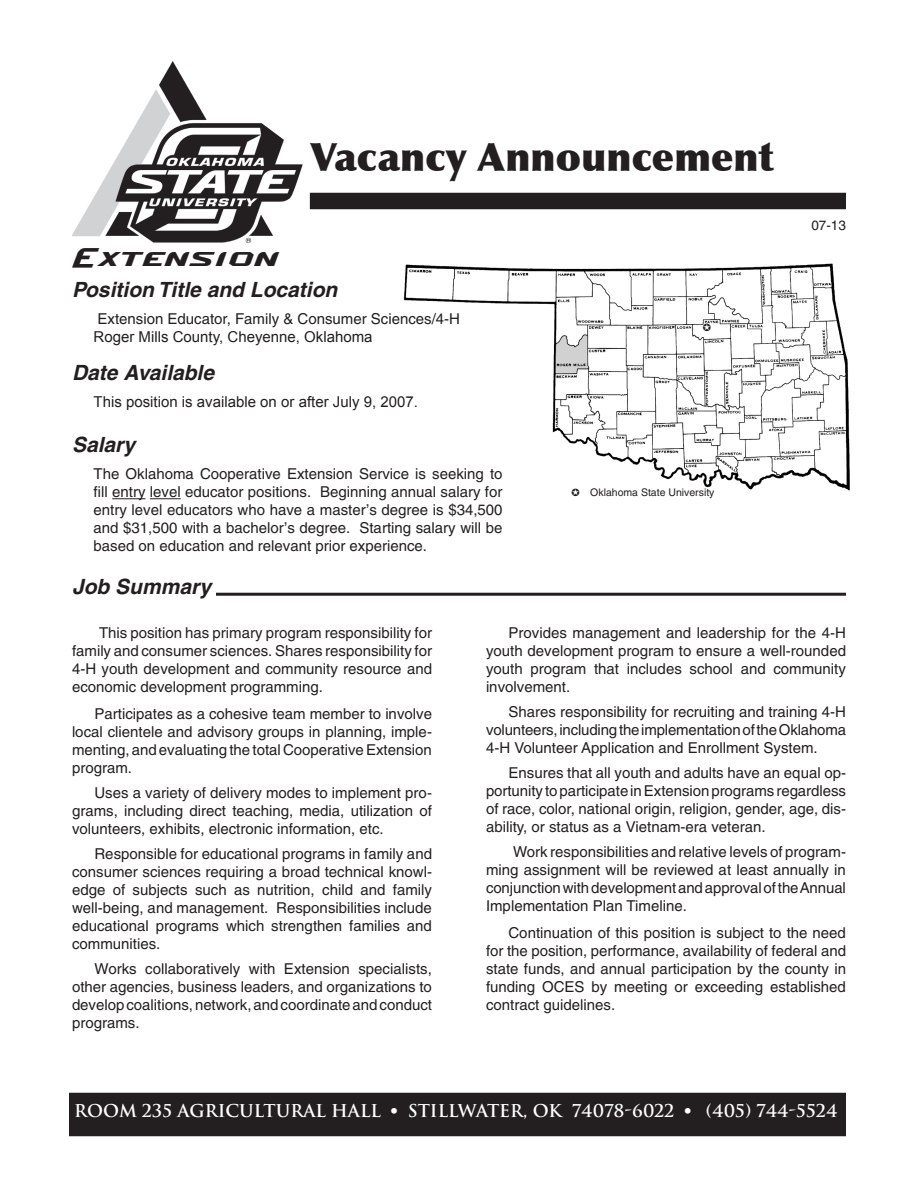
<style>
.page{position:relative;width:918px;height:1188px;background:#fff}
.page>*{position:absolute;margin:0;border:0;box-sizing:border-box;transform-origin:0 0}
.t1{font:900 39px "Optima";color:#231f20}
.t2{font:25.5px "Ok State U";color:#231f20}
.t3{font:italic 700 21px "Helvetica";color:#231f20}
.t4{font:700 17.25px "Trajan";color:#fff}
.Plain_Text{font:15px/18px "Helvetica";color:#231f20;text-align:justify}
.t5{font:15px "Arial";color:#231f20}
.t6{font:13.5px "Helvetica";color:#231f20}
.t7{font:10.5px "Helvetica";color:#231f20}
.s1{font-family:"Helvetica"}
</style>
<div class="page">
<img style="left:403px;top:263px;width:447px;height:228px">
<div style="left:311px;top:194px;width:534px;height:14px;background:#231f20"></div>
<div style="left:310px;top:193px;width:536px;height:16px;border:2px solid #231f20"></div>
<div style="left:70px;top:1094px;width:775px;height:42px;background:#231f20"></div>
<div style="left:69px;top:1093px;width:777px;height:43px;border:2px solid #231f20"></div>
<hr style="left:216px;top:593px;width:630px;height:3px;background:#231f20">
<div style="left:440px;top:311px;width:112px;height:78px;background:#fff"></div>
<hr style="left:112px;top:498px;width:34px;height:1px;background:#231f20">
<hr style="left:150px;top:498px;width:31px;height:1px;background:#231f20">
<img style="left:72px;top:62px;width:231px;height:182px">
<svg style="left:572px;top:489px;width:7px;height:2px"></svg>
<svg style="left:703px;top:323px;width:8px;height:8px"></svg>
<p class="t2" style="left:72px;top:245px;width:209px">Extension</p>
<p class="t1" style="left:310px;top:134px;width:465px">Vacancy Announcement</p>
<p class="t3" style="left:72px;top:277px;width:267px">Position Title and Location</p>
<p class="Plain_Text" style="left:98px;top:310px;width:364px">Extension Educator, Family &amp; Consumer Sciences/4-H</p>
<p class="t5" style="left:94px;top:329px;width:280px">Roger Mills County, Cheyenne, Oklahoma</p>
<p class="t3" style="left:72px;top:360px;width:144px">Date Available</p>
<p class="t5" style="left:94px;top:394px;width:326px">This position is available on or after July 9, 2007.</p>
<p class="t3" style="left:72px;top:432px;width:65px">Salary</p>
<p class="Plain_Text" style="left:94px;top:465px;width:410px">The Oklahoma Cooperative Extension Service is seeking to fill entry level educator positions. Beginning annual salary for entry level educators who have a master’s degree is $34,500 and $31,500 with a bachelor’s degree. Starting salary will be based on education and relevant prior experience.</p>
<p class="t3" style="left:72px;top:574px;width:141px">Job Summary</p>
<p class="t7" style="left:590px;top:486px;width:126px">Oklahoma State University</p>
<p class="t6" style="left:811px;top:217px;width:36px">07-13</p>
<p class="Plain_Text" style="left:72px;top:624px;width:362px;text-indent:27px">This position has primary program responsibility for family and consumer sciences. Shares responsibility for 4-H youth development and community resource and economic development programming.</p>
<p class="Plain_Text" style="left:72px;top:705px;width:362px;text-indent:22px">Participates as a cohesive team member to involve local clientele and advisory groups in planning, imple&shy;menting, and evaluating the total CooperativeExtension program.</p>
<p class="Plain_Text" style="left:72px;top:784px;width:362px;text-indent:22px">Uses a variety of delivery modes to implement pro&shy;grams, including direct teaching, media, utilization of volunteers, exhibits, electronic information, etc.</p>
<p class="Plain_Text" style="left:72px;top:845px;width:362px;text-indent:22px">Responsible for educational programs in family and consumer sciences requiring a broad technical knowl&shy;edge of subjects such as nutrition, child and family well-being, and management. Responsibilities include educational programs which strengthen families and communities.</p>
<p class="Plain_Text" style="left:72px;top:960px;width:362px;text-indent:22px">Works collaboratively with Extension specialists, other agencies, business leaders, and organizations to developcoalitions,network,andcoordinateandconduct programs.</p>
<p class="Plain_Text" style="left:486px;top:623px;width:362px;text-indent:22px">Provides management and leadership for the 4-H youth development program to ensure a well-rounded youth program that includes school and community involvement.</p>
<p class="Plain_Text" style="left:486px;top:702px;width:362px;text-indent:22px">Shares responsibility for recruiting and training 4-H volunteers,includingtheimplementationoftheOklahoma 4-H Volunteer Application and Enrollment System.</p>
<p class="Plain_Text" style="left:486px;top:764px;width:362px;text-indent:22px">Ensures that all youth and adults have an equal op&shy;portunity toparticipateinExtensionprograms regardless of race, color, national origin, religion, gender, age, dis&shy;ability, or status as a Vietnam-era veteran.</p>
<p class="Plain_Text" style="left:486px;top:843px;width:361px;text-indent:27px">Work responsibilities and relative levels of program&shy;ming assignment will be reviewed at least annually in conjunctionwithdevelopmentandapprovaloftheAnnual Implementation Plan Timeline.</p>
<p class="Plain_Text" style="left:486px;top:924px;width:362px;text-indent:22px">Continuation of this position is subject to the need for the position, performance, availability of federal and state funds, and annual participation by the county in funding OCES by meeting or exceeding established contract guidelines.</p>
<p class="t4" style="left:74px;top:1100px;width:765px">ROOM 235 AGRICULTURAL HALL <span class="s1">•</span> STILLWATER, OK 74078-6022 <span class="s1">•</span> (405) 744-5524</p>
</div>
